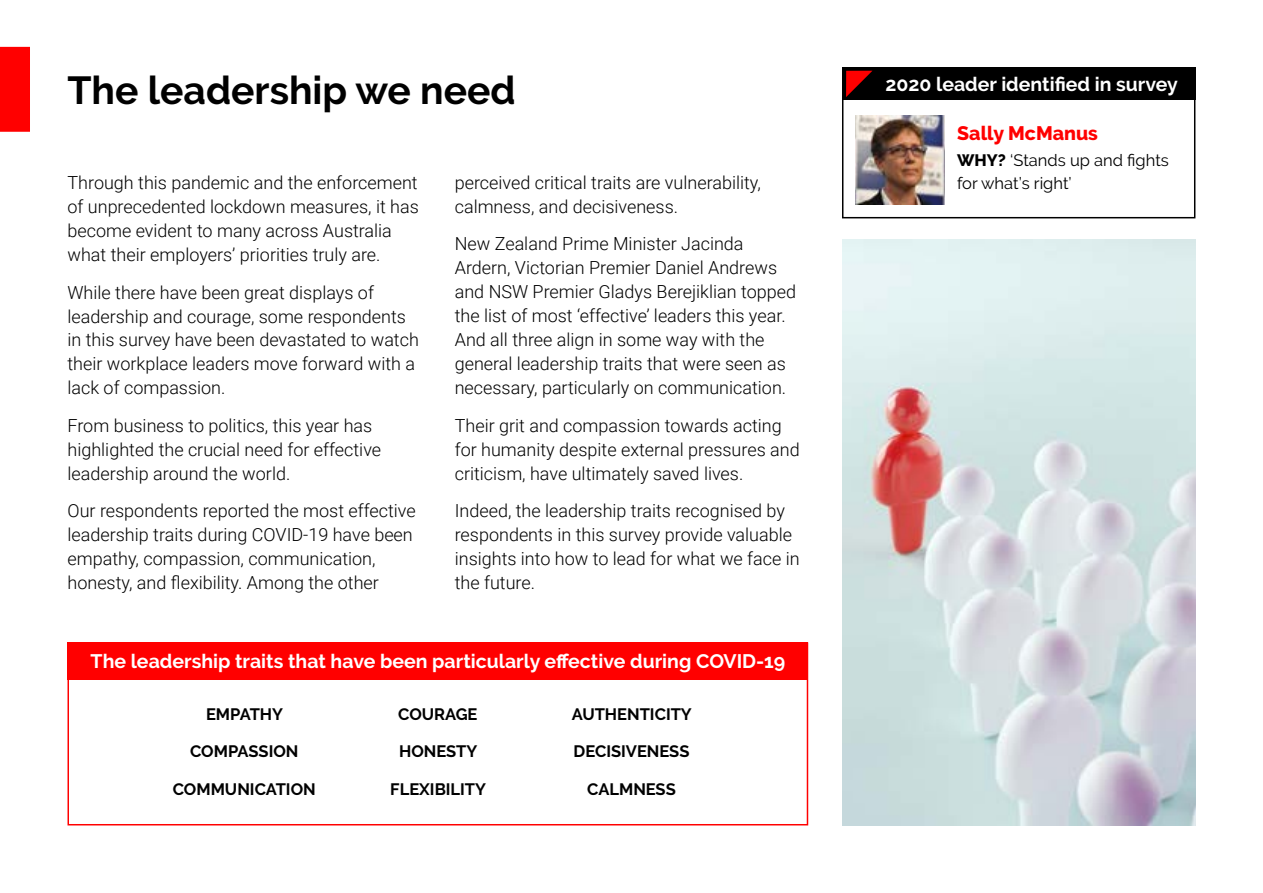
<style>
.page{position:relative;width:1263px;height:893px;background:#fff}
.page>*{position:absolute;margin:0;border:0;box-sizing:border-box;transform-origin:0 0}
.t1{font:700 39px "Raleway";color:#000}
.t2{font:700 19.5px "Raleway";color:#fff}
.t3{font:800 19.5px "Raleway";color:#f00}
.t4{font:300 18px/24px "Roboto";color:#000}
.t5{font:700 16.5px "Raleway";color:#000}
.t6{font:16.5px/22.5px "Raleway";color:#000}
.s1{font-weight:800}
</style>
<div class="page">
<div style="left:0;top:47px;width:30px;height:85px;background:#f00"></div>
<div style="left:68px;top:642px;width:740px;height:38px;background:#f00"></div>
<div style="left:68px;top:642px;width:740px;height:183px;border:2px solid #f00"></div>
<div style="left:842px;top:68px;width:353px;height:150px;border:2px solid #000"></div>
<div style="left:842px;top:68px;width:353px;height:32px;background:#000"></div>
<img style="left:855px;top:115px;width:90px;height:90px">
<svg style="left:846px;top:71px;width:26px;height:26px"></svg>
<img style="left:842px;top:240px;width:353px;height:585px">
<h1 class="t1" style="left:68px;top:68px;width:450px">The leadership we need</h1>
<p class="t4" style="left:68px;top:170px;width:353px">Through this pandemic and the enforcement of unprecedented lockdown measures, it has become evident to many across Australia what their employers’ priorities truly are.</p>
<p class="t4" style="left:68px;top:279px;width:353px">While there have been great displays of leadership and courage, some respondents in this survey have been devastated to watch their workplace leaders move forward with a lack of compassion.</p>
<p class="t4" style="left:68px;top:413px;width:315px">From business to politics, this year has highlighted the crucial need for effective leadership around the world.</p>
<p class="t4" style="left:68px;top:498px;width:350px">Our respondents reported the most effective leadership traits during COVID-19 have been empathy, compassion, communication, honesty, and flexibility. Among the other</p>
<p class="t4" style="left:455px;top:170px;width:308px">perceived critical traits are vulnerability, calmness, and decisiveness.</p>
<p class="t4" style="left:455px;top:231px;width:343px">New Zealand Prime Minister Jacinda Ardern, Victorian Premier Daniel Andrews and NSW Premier Gladys Berejiklian topped the list of most ‘effective’ leaders this year.<br>And all three align in some way with the general leadership traits that were seen as necessary, particularly on communication.</p>
<p class="t4" style="left:455px;top:413px;width:346px">Their grit and compassion towards acting for humanity despite external pressures and criticism, have ultimately saved lives.</p>
<p class="t4" style="left:455px;top:498px;width:346px">Indeed, the leadership traits recognised by respondents in this survey provide valuable insights into how to lead for what we face in the future.</p>
<p class="t2" style="left:91px;top:650px;width:696px">The leadership traits that have been particularly effective during COVID-19</p>
<p class="t5" style="left:206px;top:705px;width:79px">EMPATHY</p>
<p class="t5" style="left:190px;top:742px;width:110px">COMPASSION</p>
<p class="t5" style="left:173px;top:780px;width:144px">COMMUNICATION</p>
<p class="t5" style="left:398px;top:705px;width:81px">COURAGE</p>
<p class="t5" style="left:399px;top:742px;width:80px">HONESTY</p>
<p class="t5" style="left:390px;top:780px;width:97px">FLEXIBILITY</p>
<p class="t5" style="left:572px;top:705px;width:122px">AUTHENTICITY</p>
<p class="t5" style="left:573px;top:742px;width:117px">DECISIVENESS</p>
<p class="t5" style="left:587px;top:780px;width:90px">CALMNESS</p>
<p class="t2" style="left:886px;top:73px;width:294px">2020 leader identified in survey</p>
<p class="t3" style="left:957px;top:122px;width:142px">Sally McManus</p>
<p class="t6" style="left:957px;top:149px;width:213px"><span class="s1">WHY?</span> ‘Stands up and fights for what’s right’</p>
</div>
